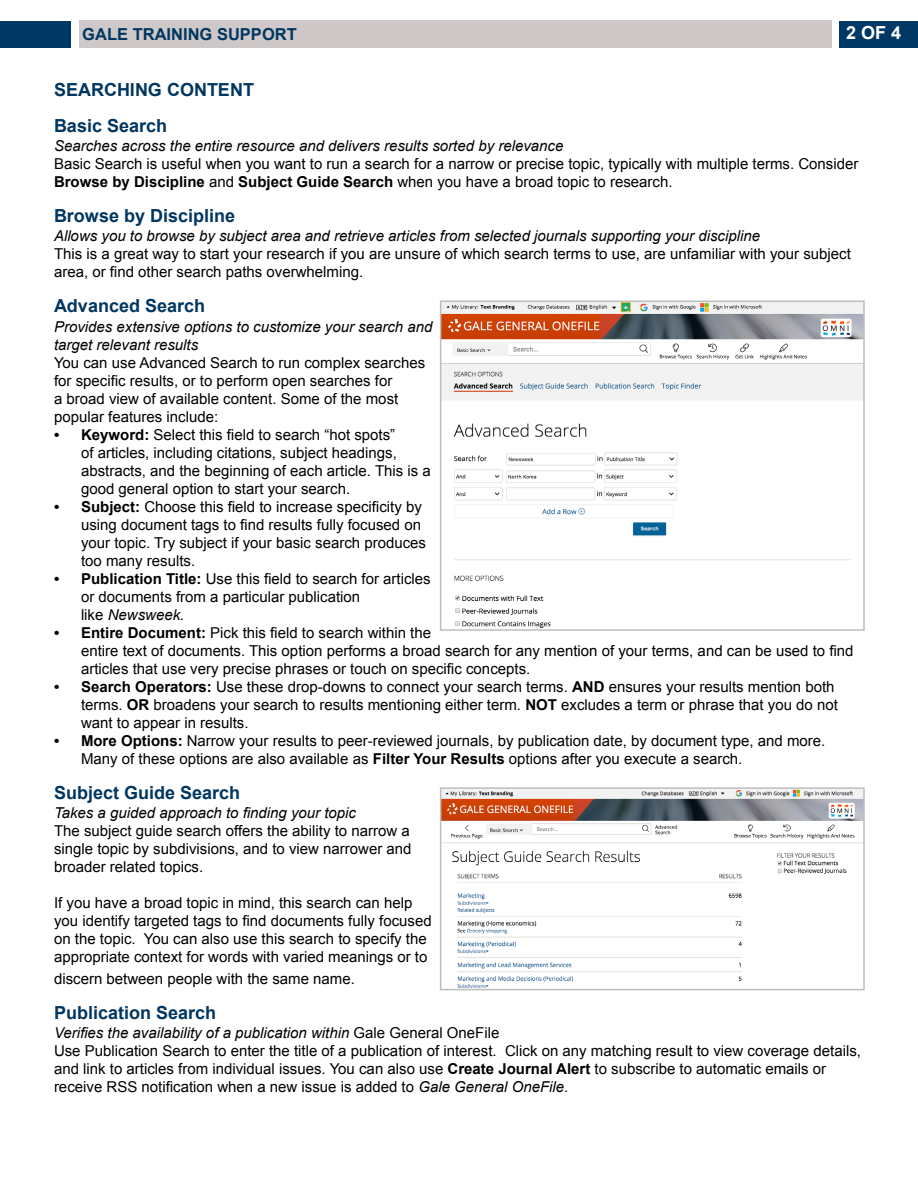
<style>
.page{position:relative;width:918px;height:1188px;background:#fff}
.page>*{position:absolute;margin:0;border:0;box-sizing:border-box;transform-origin:0 0}
.feature_header{font:700 18px "Arial";color:#003660}
.Section_Header{font:700 18px "Arial";color:#003660}
.t1{font:700 18px "Arial";color:#fff}
.t2{font:700 16.5px "Arial";color:#003660}
.copy{font:15px/18px "Arial";color:#000}
.feature_headline{font:italic 15px/18px "Arial";color:#000}
.feature_headline-2{font:15px/18px "Arial";color:#000}
.s1{font-weight:700}
.s2{font-style:italic}
.s3{font-style:normal}
</style>
<div class="page">
<div style="left:79px;top:21px;width:753px;height:27px;background:#cec9c8"></div>
<div style="left:0;top:21px;width:70px;height:27px;background:#003865"></div>
<div style="left:840px;top:21px;width:78px;height:27px;background:#003865"></div>
<img style="left:443px;top:304px;width:419px;height:324px">
<div style="left:440px;top:301px;width:425px;height:330px;border:2px solid #bcbec0"></div>
<img style="left:443px;top:790px;width:419px;height:197px">
<div style="left:440px;top:787px;width:425px;height:203px;border:2px solid #bcbec0"></div>
<p class="t2" style="left:82px;top:23px;width:216px">GALE TRAINING SUPPORT</p>
<p class="t1" style="left:846px;top:21px;width:57px">2 OF 4</p>
<p class="Section_Header" style="left:54px;top:78px;width:201px">SEARCHING CONTENT</p>
<p class="feature_header" style="left:54px;top:113px;width:115px">Basic Search</p>
<p class="feature_headline" style="left:54px;top:137px;width:511px">Searches across the entire resource and delivers results sorted by relevance</p>
<p class="copy" style="left:54px;top:155px;width:806px">Basic Search is useful when you want to run a search for a narrow or precise topic, typically with multiple terms. Consider<br><span class="s1">Browse by Discipline</span> and <span class="s1">Subject Guide Search</span> when you have a broad topic to research.</p>
<p class="feature_header" style="left:54px;top:204px;width:183px">Browse by Discipline</p>
<p class="feature_headline-2" style="left:54px;top:227px;width:798px"><span class="s2">Allows you to browse by subject area and retrieve articles from selected journals supporting your discipline<br></span>This is a great way to start your research if you are unsure of which search terms to use, are unfamiliar with your subject area, or find other search paths overwhelming.</p>
<p class="feature_header" style="left:54px;top:294px;width:153px">Advanced Search</p>
<p class="feature_headline" style="left:54px;top:318px;width:380px">Provides extensive options to customize your search and target relevant results</p>
<p class="copy" style="left:54px;top:354px;width:373px">You can use Advanced Search to run complex searches for specific results, or to perform open searches for<br>a broad view of available content. Some of the most popular features include:</p>
<p class="copy" style="left:81px;top:426px;width:351px;text-indent:-27px"><span class="s1">• Keyword:</span> Select this field to search “hot spots”<br>of articles, including citations, subject headings, abstracts, and the beginning of each article. This is a good general option to start your search.</p>
<p class="copy" style="left:81px;top:498px;width:347px;text-indent:-27px"><span class="s1">• Subject:</span> Choose this field to increase specificity by using document tags to find results fully focused on your topic. Try subject if your basic search produces too many results.</p>
<p class="copy" style="left:81px;top:570px;width:351px;text-indent:-27px"><span class="s1">• Publication Title:</span> Use this field to search for articles or documents from a particular publication<br>like <span class="s2">Newsweek.</span></p>
<p class="copy" style="left:81px;top:624px;width:774px;text-indent:-27px"><span class="s1">• Entire Document:</span> Pick this field to search within the<br>entire text of documents. This option performs a broad search for any mention of your terms, and can be used to find articles that use very precise phrases or touch on specific concepts.</p>
<p class="copy" style="left:81px;top:678px;width:758px;text-indent:-27px"><span class="s1">• Search Operators:</span> Use these drop-downs to connect your search terms. <span class="s1">AND</span> ensures your results mention both terms. <span class="s1">OR</span> broadens your search to results mentioning either term. <span class="s1">NOT</span> excludes a term or phrase that you do not want to appear in results.</p>
<p class="copy" style="left:81px;top:732px;width:746px;text-indent:-27px"><span class="s1">• More Options:</span> Narrow your results to peer-reviewed journals, by publication date, by document type, and more.<br>Many of these options are also available as <span class="s1">Filter Your Results</span> options after you execute a search.</p>
<p class="feature_header" style="left:54px;top:781px;width:188px">Subject Guide Search</p>
<p class="feature_headline" style="left:54px;top:804px;width:304px">Takes a guided approach to finding your topic</p>
<p class="copy" style="left:54px;top:822px;width:359px">The subject guide search offers the ability to narrow a single topic by subdivisions, and to view narrower and broader related topics.</p>
<p class="copy" style="left:54px;top:894px;width:379px">If you have a broad topic in mind, this search can help you identify targeted tags to find documents fully focused on the topic. You can also use this search to specify the appropriate context for words with varied meanings or to</p>
<p class="copy" style="left:54px;top:970px;width:302px">discern between people with the same name.</p>
<p class="feature_header" style="left:54px;top:1001px;width:164px">Publication Search</p>
<p class="feature_headline" style="left:54px;top:1024px;width:447px">Verifies the availability of a publication within <span class="s3">Gale General OneFile</span></p>
<p class="copy" style="left:54px;top:1042px;width:809px">Use Publication Search to enter the title of a publication of interest. Click on any matching result to view coverage details, and link to articles from individual issues. You can also use <span class="s1">Create Journal Alert</span> to subscribe to automatic emails or receive RSS notification when a new issue is added to <span class="s2">Gale General OneFile</span>.</p>
</div>
